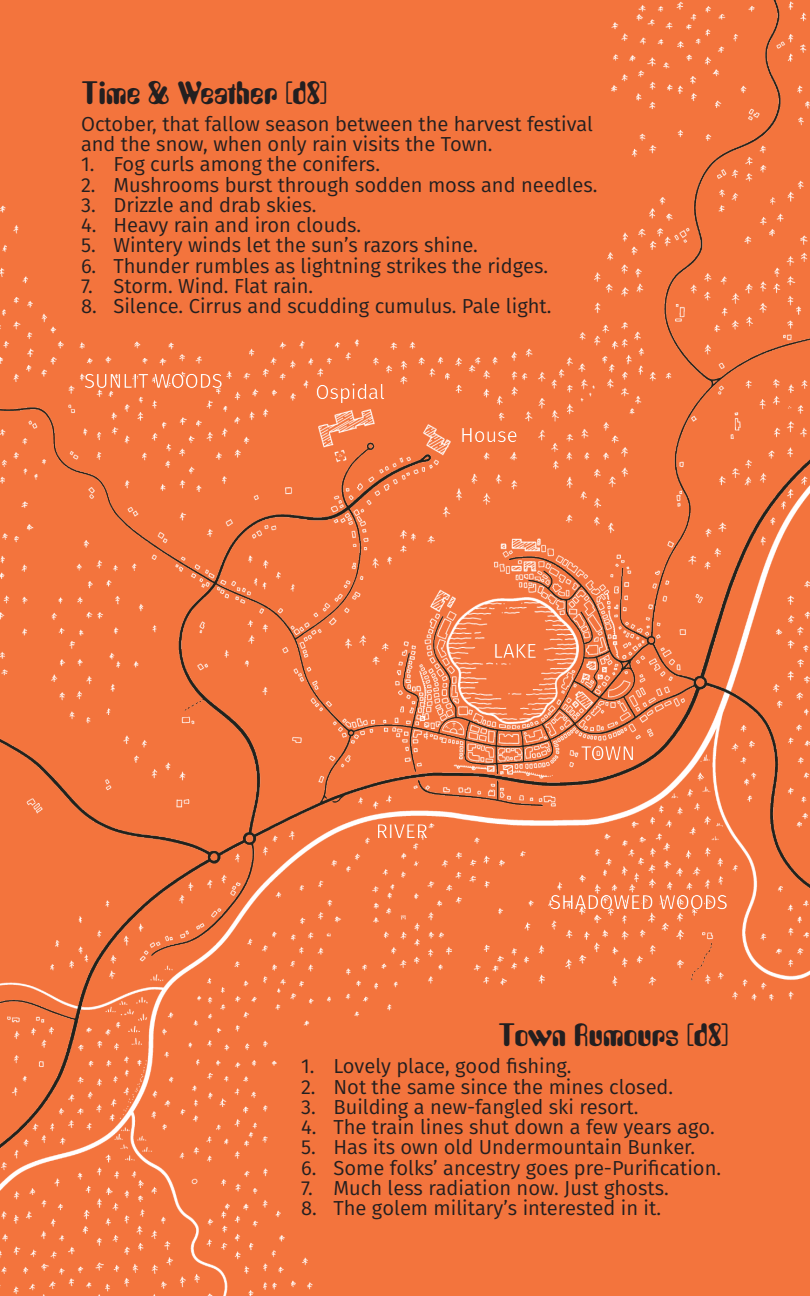
<style>
.page{position:relative;width:810px;height:1296px;background:#fff}
.page>*{position:absolute;margin:0;border:0;box-sizing:border-box;transform-origin:0 0}
.t1{font:31.5px "Amelia Pro";letter-spacing:.01em;color:#231f20}
.t2{font:20.25px/20.2px "Fira Sans";color:#231f20}
.t3{font:20.25px "Fira Sans";color:#fff}
</style>
<div class="page">
<img style="left:0;top:0;width:810px;height:1296px">
<svg style="left:494px;top:643px;width:43px;height:16px"></svg>
<svg style="left:377px;top:824px;width:51px;height:15px"></svg>
<svg style="left:581px;top:745px;width:53px;height:16px"></svg>
<svg style="left:550px;top:894px;width:103px;height:16px;background:#f37944"></svg>
<svg style="left:659px;top:894px;width:69px;height:16px"></svg>
<div style="left:84px;top:373px;width:139px;height:16px;background:#f3743d"></div>
<svg style="left:461px;top:427px;width:56px;height:16px"></svg>
<div style="left:316px;top:382px;width:69px;height:22px;background:#f3743d"></div>
<h1 class="t1" style="left:81px;top:81px;width:248px">Time &amp; Weather [d8]</h1>
<p class="t2" style="left:81px;top:114px;width:514px">October, that fallow season between the harvest festival and the snow, when only rain visits the Town.</p>
<p class="t2" style="left:81px;top:154px;width:301px">1. Fog curls among the conifers.</p>
<p class="t2" style="left:81px;top:175px;width:518px">2. Mushrooms burst through sodden moss and needles.</p>
<p class="t2" style="left:81px;top:195px;width:237px">3. Drizzle and drab skies.</p>
<p class="t2" style="left:81px;top:215px;width:282px">4. Heavy rain and iron clouds.</p>
<p class="t2" style="left:81px;top:235px;width:398px">5. Wintery winds let the sun’s razors shine.</p>
<p class="t2" style="left:81px;top:256px;width:469px">6. Thunder rumbles as lightning strikes the ridges.</p>
<p class="t2" style="left:81px;top:276px;width:234px">7. Storm. Wind. Flat rain.</p>
<p class="t2" style="left:81px;top:296px;width:472px">8. Silence. Cirrus and scudding cumulus. Pale light.</p>
<p class="t3" style="left:84px;top:369px;width:140px">SUNLIT WOODS</p>
<p class="t3" style="left:316px;top:380px;width:71px">Ospidal</p>
<p class="t3" style="left:460px;top:423px;width:59px">House</p>
<p class="t3" style="left:376px;top:820px;width:54px">RIVER</p>
<p class="t3" style="left:493px;top:639px;width:46px">LAKE</p>
<p class="t3" style="left:581px;top:741px;width:56px">TOWN</p>
<p class="t3" style="left:550px;top:890px;width:179px">SHADOWED WOODS</p>
<h1 class="t1" style="left:498px;top:1023px;width:232px">Town Rumours [d8]</h1>
<p class="t2" style="left:301px;top:1056px;width:272px">1. Lovely place, good fishing.</p>
<p class="t2" style="left:301px;top:1077px;width:374px">2. Not the same since the mines closed.</p>
<p class="t2" style="left:301px;top:1097px;width:339px">3. Building a new-fangled ski resort.</p>
<p class="t2" style="left:301px;top:1117px;width:415px">4. The train lines shut down a few years ago.</p>
<p class="t2" style="left:301px;top:1137px;width:396px">5. Has its own old Undermountain Bunker.</p>
<p class="t2" style="left:301px;top:1158px;width:422px">6. Some folks’ ancestry goes pre-Purification.</p>
<p class="t2" style="left:301px;top:1178px;width:369px">7. Much less radiation now. Just ghosts.</p>
<p class="t2" style="left:301px;top:1198px;width:362px">8. The golem military’s interested in it.</p>
</div>
